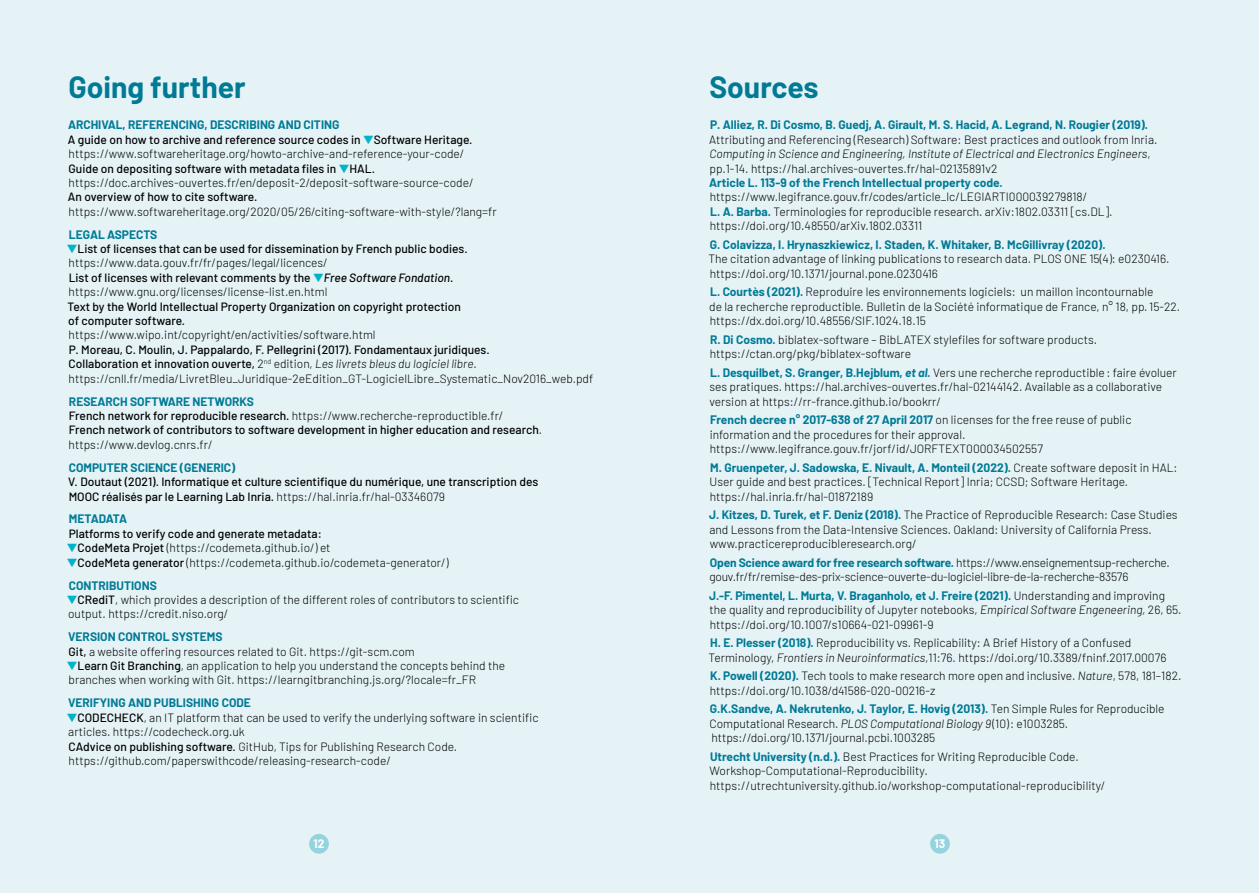
<style>
.page{position:relative;width:1259px;height:893px;background:#e5f3f7}
.page>*{position:absolute;margin:0;border:0;box-sizing:border-box;transform-origin:0 0}
.text_COU_02{font:700 30px "Barlow";color:#007a95}
.text_encart{font:300 12px/14.4px "Barlow";color:#000}
.text_encart-2{font:500 12px/14.4px "Barlow";color:#000}
.text_encart-3{font:700 12px "Barlow";color:#007a95}
.text_encart-4{font:700 12px "Barlow";letter-spacing:-.04em;color:#007a95}
.t1{font:700 12px "Barlow";color:#fff}
.s1{font-weight:500}
.s2{color:#00b3c7}
.s3{font-weight:300}
.s4{font-weight:500;font-style:italic}
.s5{font-weight:300;font-style:italic}
.s6{font-weight:700;color:#007a95}
.s7{font-style:italic}
.s8{font-weight:700;font-style:italic;color:#007a95}
</style>
<div class="page">
<div style="left:930px;top:834px;width:20px;height:20px;background:#95d3df;border-radius:50%"></div>
<div style="left:309px;top:834px;width:20px;height:20px;background:#95d3df;border-radius:50%"></div>
<h1 class="text_COU_02" style="left:68px;top:65px;width:179px">Going further</h1>
<p class="text_encart-3" style="left:68px;top:116px;width:273px">ARCHIVAL, REFERENCING, DESCRIBING AND CITING</p>
<p class="text_encart" style="left:68px;top:131px;width:407px"><span class="s1">A guide on how to archive and reference source codes in</span> <span class="s2">▼</span><span class="s1">Software Heritage. </span>https://www.softwareheritage.org/howto-archive-and-reference-your-code/ <span class="s1">Guide on depositing software with metadata files in</span> <span class="s2">▼</span><span class="s1">HAL. </span>https://doc.archives-ouvertes.fr/en/deposit-2/deposit-software-source-code/</p>
<p class="text_encart" style="left:68px;top:189px;width:430px"><span class="s1">An overview of how to cite software. </span>https://www.softwareheritage.org/2020/05/26/citing-software-with-style/?lang=fr</p>
<p class="text_encart-3" style="left:69px;top:225px;width:90px">LEGAL ASPECTS</p>
<p class="text_encart-2" style="left:67px;top:241px;width:402px"><span class="s2">▼</span>List of licenses that can be used for dissemination by French public bodies. <span class="s3">https://www.data.gouv.fr/fr/pages/legal/licences/</span></p>
<p class="text_encart" style="left:69px;top:269px;width:386px"><span class="s1">List of licenses with relevant comments by the</span> <span class="s2">▼</span><span class="s4">Free Software Fondation</span><span class="s1">. </span>https://www.gnu.org/licenses/license-list.en.html</p>
<p class="text_encart-2" style="left:67px;top:298px;width:395px">Text by the World Intellectual Property Organization on copyright protection of computer software. <span class="s3">https://www.wipo.int/copyright/en/activities/software.html</span></p>
<p class="text_encart-2" style="left:69px;top:341px;width:526px">P. Moreau, C. Moulin, J. Pappalardo, F. Pellegrini (2017). Fondamentaux juridiques.<br>Collaboration et innovation ouverte, <span class="s3">2</span><sup>nd</sup> <span class="s3">edition,</span> <span class="s5">Les livrets bleus du logiciel libre</span><span class="s3">. https://cnll.fr/media/LivretBleu_Juridique-2eEdition_GT-LogicielLibre_Systematic_Nov2016_web.pdf</span></p>
<p class="text_encart-3" style="left:69px;top:392px;width:186px">RESEARCH SOFTWARE NETWORKS</p>
<p class="text_encart" style="left:69px;top:408px;width:436px"><span class="s1">French network for reproducible research.</span> https://www.recherche-reproductible.fr/</p>
<p class="text_encart-2" style="left:69px;top:422px;width:475px">French network of contributors to software development in higher education and research<span class="s3">. https://www.devlog.cnrs.fr/</span></p>
<p class="text_encart-3" style="left:69px;top:458px;width:168px">COMPUTER SCIENCE (GENERIC)</p>
<p class="text_encart-2" style="left:68px;top:474px;width:471px">V. Doutaut (2021). Informatique et culture scientifique du numérique, une transcription des<br>MOOC réalisés par le Learning Lab Inria. <span class="s3">https://hal.inria.fr/hal-03346079</span></p>
<p class="text_encart-4" style="left:69px;top:510px;width:60px">METADATA</p>
<p class="text_encart-2" style="left:69px;top:525px;width:254px">Platforms to verify code and generate metadata:</p>
<p class="text_encart" style="left:67px;top:540px;width:265px"><span class="s2">▼</span><span class="s1">CodeMeta Projet</span> (https://codemeta.github.io/) et</p>
<p class="text_encart" style="left:67px;top:554px;width:383px"><span class="s2">▼</span><span class="s1">CodeMeta generator</span> (https://codemeta.github.io/codemeta-generator/)</p>
<p class="text_encart-3" style="left:69px;top:576px;width:90px">CONTRIBUTIONS</p>
<p class="text_encart" style="left:67px;top:591px;width:454px"><span class="s2">▼</span><span class="s1">CRediT</span>, which provides a description of the different roles of contributors to scientific output. https://credit.niso.org/</p>
<p class="text_encart-3" style="left:68px;top:628px;width:156px">VERSION CONTROL SYSTEMS</p>
<p class="text_encart" style="left:69px;top:643px;width:348px"><span class="s1">Git,</span> a website offering resources related to Git. https://git-scm.com</p>
<p class="text_encart" style="left:67px;top:658px;width:440px"><span class="s2">▼</span><span class="s1">Learn Git Branching</span>, an application to help you understand the concepts behind the branches when working with Git. https://learngitbranching.js.org/?locale=fr_FR</p>
<p class="text_encart-3" style="left:68px;top:694px;width:184px">VERIFYING AND PUBLISHING CODE</p>
<p class="text_encart" style="left:67px;top:709px;width:473px"><span class="s2">▼</span><span class="s1">CODECHECK</span>, an IT platform that can be used to verify the underlying software in scientific articles. https://codecheck.org.uk<br><span class="s1">CAdvice on publishing software.</span> GitHub, Tips for Publishing Research Code. https://github.com/paperswithcode/releasing-research-code/</p>
<h1 class="text_COU_02" style="left:709px;top:65px;width:111px">Sources</h1>
<p class="text_encart" style="left:709px;top:117px;width:450px"><span class="s6">P. Alliez, R. Di Cosmo, B. Guedj, A. Girault, M. S. Hacid, A. Legrand, N. Rougier (2019).<br></span>Attributing and Referencing (Research) Software: Best practices and outlook from Inria.<br><span class="s7">Computing in Science and Engineering, Institute of Electrical and Electronics Engineers</span>, pp.1-14. https://hal.archives-ouvertes.fr/hal-02135891v2</p>
<p class="text_encart" style="left:709px;top:175px;width:379px"><span class="s6">Article L. 113-9 of the French Intellectual property code. </span>https://www.legifrance.gouv.fr/codes/article_lc/LEGIARTI000039279818/</p>
<p class="text_encart" style="left:710px;top:203px;width:404px"><span class="s6">L. A. Barba.</span> Terminologies for reproducible research. arXiv:1802.03311 [cs.DL]. https://doi.org/10.48550/arXiv.1802.03311</p>
<p class="text_encart" style="left:708px;top:236px;width:463px"><span class="s6">G. Colavizza, I. Hrynaszkiewicz, I. Staden, K. Whitaker, B. McGillivray (2020).<br></span>The citation advantage of linking publications to research data. PLOS ONE 15(4): e0230416. https://doi.org/10.1371/journal.pone.0230416</p>
<p class="text_encart" style="left:709px;top:284px;width:472px"><span class="s6">L. Courtès (2021).</span> Reproduire les environnements logiciels: un maillon incontournable<br>de la recherche reproductible. Bulletin de la Société informatique de France, n° 18, pp.15-22. https://dx.doi.org/10.48556/SIF.1024.18.15</p>
<p class="text_encart" style="left:710px;top:331px;width:389px"><span class="s6">R. Di Cosmo.</span> biblatex-software – BibLATEX stylefiles for software products. https://ctan.org/pkg/biblatex-software</p>
<p class="text_encart" style="left:709px;top:364px;width:469px"><span class="s6">L. Desquilbet, S. Granger, B.Hejblum,</span> <span class="s8">et al.</span> Vers une recherche reproductible: faire évoluer ses pratiques. https://hal.archives-ouvertes.fr/hal-02144142. Available as a collaborative version at https://rr-france.github.io/bookrr/</p>
<p class="text_encart" style="left:710px;top:412px;width:423px"><span class="s6">French decree n° 2017-638 of 27 April 2017</span> on licenses for the free reuse of public information and the procedures for their approval. https://www.legifrance.gouv.fr/jorf/id/JORFTEXT000034502557</p>
<p class="text_encart" style="left:709px;top:459px;width:469px"><span class="s6">M. Gruenpeter, J. Sadowska, E. Nivault, A. Monteil (2022).</span> Create software deposit in HAL:<br>User guide and best practices. [Technical Report] Inria; CCSD; Software Heritage. https://hal.inria.fr/hal-01872189</p>
<p class="text_encart" style="left:709px;top:507px;width:470px"><span class="s6">J. Kitzes, D. Turek, et F. Deniz (2018).</span> The Practice of Reproducible Research: Case Studies and Lessons from the Data-Intensive Sciences. Oakland: University of California Press. www.practicereproducibleresearch.org/</p>
<p class="text_encart" style="left:709px;top:554px;width:462px"><span class="s6">Open Science award for free research software.</span> https://www.enseignementsup-recherche. gouv.fr/fr/remise-des-prix-science-ouverte-du-logiciel-libre-de-la-recherche-83576</p>
<p class="text_encart" style="left:709px;top:587px;width:474px"><span class="s6">J.-F. Pimentel, L. Murta, V. Braganholo, et J. Freire (2021).</span> Understanding and improving the quality and reproducibility of Jupyter notebooks, <span class="s7">Empirical Software Engeneering,</span> 26, 65. https://doi.org/10.1007/s10664-021-09961-9</p>
<p class="text_encart" style="left:708px;top:635px;width:459px"><span class="s6">H. E. Plesser (2018).</span> Reproducibility vs. Replicability: A Brief History of a Confused<br>Terminology, <span class="s7">Frontiers in Neuroinformatics,</span>11:76. https://doi.org/10.3389/fninf.2017.00076</p>
<p class="text_encart" style="left:710px;top:668px;width:473px"><span class="s6">K. Powell (2020).</span> Tech tools to make research more open and inclusive. <span class="s7">Nature</span>, 578, 181–182. https://doi.org/10.1038/d41586-020-00216-z</p>
<p class="text_encart" style="left:709px;top:701px;width:456px"><span class="s6">G.K.Sandve, A. Nekrutenko, J. Taylor, E. Hovig (2013).</span> Ten Simple Rules for Reproducible<br>Computational Research. <span class="s7">PLOS Computational Biology 9</span>(10): e1003285. https://doi.org/10.1371/journal.pcbi.1003285</p>
<p class="text_encart" style="left:709px;top:748px;width:397px"><span class="s6">Utrecht University (n.d.).</span> Best Practices for Writing Reproducible Code.<br>Workshop-Computational-Reproducibility. https://utrechtuniversity.github.io/workshop-computational-reproducibility/</p>
<p class="t1" style="left:313px;top:835px;width:12px">12</p>
<p class="t1" style="left:934px;top:835px;width:12px">13</p>
</div>
